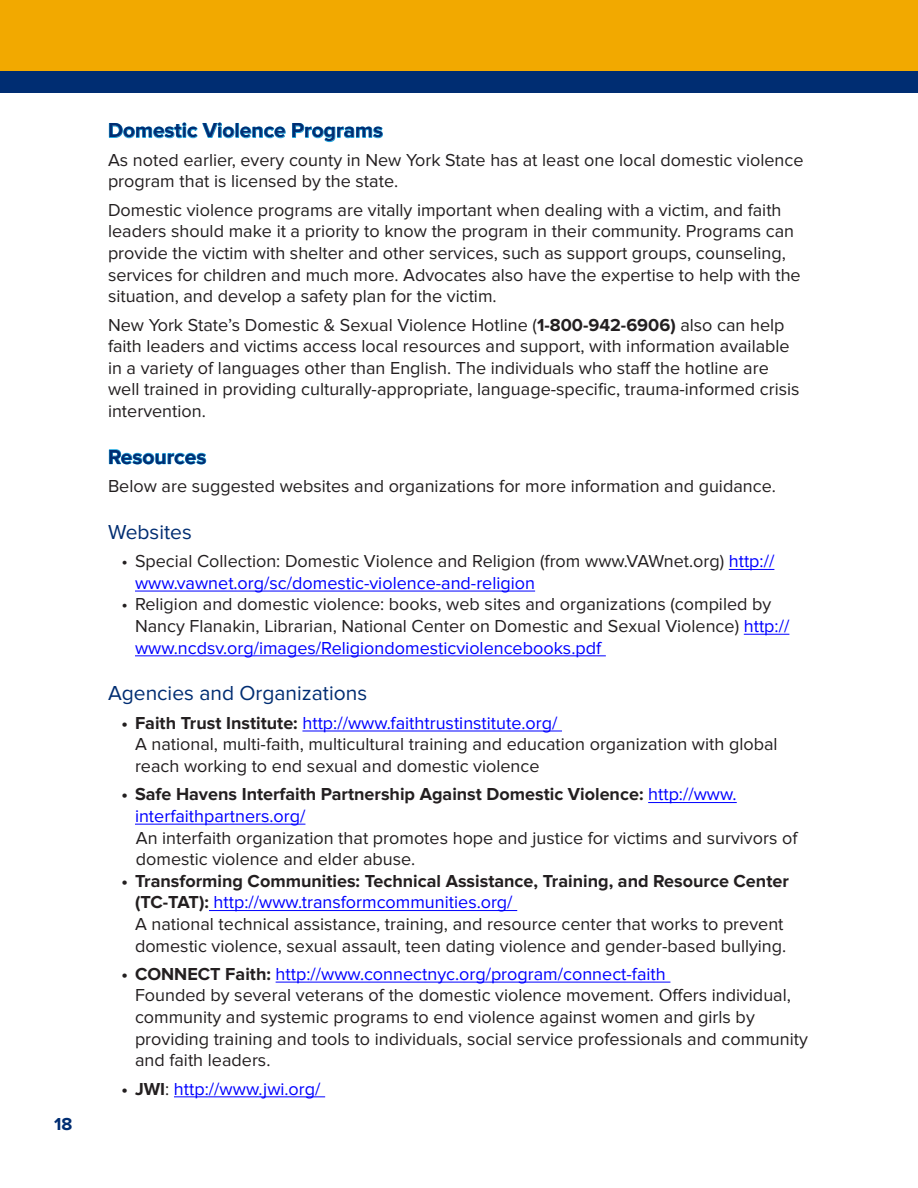
<style>
.page{position:relative;width:918px;height:1188px;background:#fff}
.page>*{position:absolute;margin:0;border:0;box-sizing:border-box;transform-origin:0 0}
.Headings_1{font:700 21px "Proxima Nova";color:#002d72}
.Body_Text{font:21px "Proxima Nova";color:#002d72}
.Body_Text-2{font:18px/21.6px "Proxima Nova";color:#231f20}
.t1{font:700 18px/21.6px "Proxima Nova";color:#231f20}
.t2{font:18px "Proxima Nova";color:#00f}
.List_Level_1{font:18px "Proxima Nova";color:#231f20}
.t3{font:700 18px "Proxima Nova";color:#002d72}
.s1{font-weight:700}
.s2{color:#00f}
.s3{font-weight:700;color:#231f20}
.s4{font-weight:400;color:#00f}
.s5{color:#231f20}
</style>
<div class="page">
<div style="left:0;top:0;width:918px;height:86px;background:#f2a900"></div>
<div style="left:0;top:71px;width:918px;height:22px;background:#002d72"></div>
<hr style="left:729px;top:569px;width:45px;height:1px;background:#00f">
<hr style="left:135px;top:591px;width:400px;height:1px;background:#00f">
<hr style="left:744px;top:634px;width:45px;height:1px;background:#00f">
<hr style="left:135px;top:656px;width:471px;height:1px;background:#00f">
<hr style="left:302px;top:731px;width:260px;height:1px;background:#00f">
<hr style="left:648px;top:802px;width:89px;height:1px;background:#00f">
<hr style="left:135px;top:824px;width:170px;height:1px;background:#00f">
<hr style="left:209px;top:910px;width:308px;height:1px;background:#00f">
<hr style="left:276px;top:982px;width:394px;height:1px;background:#00f">
<hr style="left:174px;top:1097px;width:151px;height:1px;background:#00f">
<svg style="left:109px;top:122px;width:177px;height:16px"></svg>
<svg style="left:292px;top:123px;width:91px;height:19px"></svg>
<svg style="left:109px;top:449px;width:97px;height:16px"></svg>
<p class="t3" style="left:54px;top:1114px;width:20px">18</p>
<p class="Headings_1" style="left:108px;top:118px;width:277px">Domestic Violence Programs</p>
<p class="Body_Text-2" style="left:108px;top:149px;width:697px">As noted earlier, every county in New York State has at least one local domestic violence program that is licensed by the state.</p>
<p class="Body_Text-2" style="left:108px;top:199px;width:694px">Domestic violence programs are vitally important when dealing with a victim, and faith leaders should make it a priority to know the program in their community. Programs can provide the victim with shelter and other services, such as support groups, counseling, services for children and much more. Advocates also have the expertise to help with the situation, and develop a safety plan for the victim.</p>
<p class="Body_Text-2" style="left:108px;top:314px;width:693px">New York State’s Domestic &amp; Sexual Violence Hotline (<span class="s1">1-800-942-6906)</span> also can help faith leaders and victims access local resources and support, with information available in a variety of languages other than English. The individuals who staff the hotline are well trained in providing culturally-appropriate, language-specific, trauma-informed crisis intervention.</p>
<p class="Headings_1" style="left:108px;top:445px;width:100px">Resources</p>
<p class="Body_Text-2" style="left:108px;top:476px;width:669px">Below are suggested websites and organizations for more information and guidance.</p>
<p class="Body_Text" style="left:108px;top:520px;width:85px">Websites</p>
<p class="Body_Text-2" style="left:135px;top:551px;width:641px;text-indent:-14px">• Special Collection: Domestic Violence and Religion (from www.VAWnet.org) <span class="s2">http:// www.vawnet.org/sc/domestic-violence-and-religion</span></p>
<p class="Body_Text-2" style="left:135px;top:594px;width:656px;text-indent:-14px">• Religion and domestic violence: books, web sites and organizations (compiled by<br>Nancy Flanakin, Librarian, National Center on Domestic and Sexual Violence) <span class="s2">http:// www.ncdsv.org/images/Religiondomesticviolencebooks.pdf</span></p>
<p class="Body_Text" style="left:108px;top:681px;width:261px">Agencies and Organizations</p>
<p class="t2" style="left:122px;top:712px;width:437px"><span class="s3">• Faith Trust Institute:</span> http://www.faithtrustinstitute.org/</p>
<p class="Body_Text-2" style="left:135px;top:734px;width:644px">A national, multi-faith, multicultural training and education organization with global reach working to end sexual and domestic violence</p>
<p class="t1" style="left:135px;top:784px;width:603px;text-indent:-14px">• Safe Havens Interfaith Partnership Against Domestic Violence: <span class="s4">http://www. interfaithpartners.org/</span></p>
<p class="List_Level_1" style="left:136px;top:827px;width:663px">An interfaith organization that promotes hope and justice for victims and survivors of</p>
<p class="List_Level_1" style="left:136px;top:849px;width:281px">domestic violence and elder abuse.</p>
<p class="t1" style="left:135px;top:870px;width:655px;text-indent:-14px">• Transforming Communities: Technical Assistance, Training, and Resource Center (TC-TAT): <span class="s4">http://www.transformcommunities.org/</span></p>
<p class="Body_Text-2" style="left:135px;top:913px;width:653px">A national technical assistance, training, and resource center that works to prevent domestic violence, sexual assault, teen dating violence and gender-based bullying.</p>
<p class="t2" style="left:122px;top:964px;width:546px"><span class="s3">• CONNECT Faith:</span> http://www.connectnyc.org/program/connect-faith</p>
<p class="Body_Text-2" style="left:135px;top:985px;width:674px">Founded by several veterans of the domestic violence movement. Offers individual, community and systemic programs to end violence against women and girls by providing training and tools to individuals, social service professionals and community and faith leaders.</p>
<p class="t2" style="left:122px;top:1078px;width:201px"><span class="s3">• JWI</span><span class="s5">:</span> http://www.jwi.org/</p>
</div>
